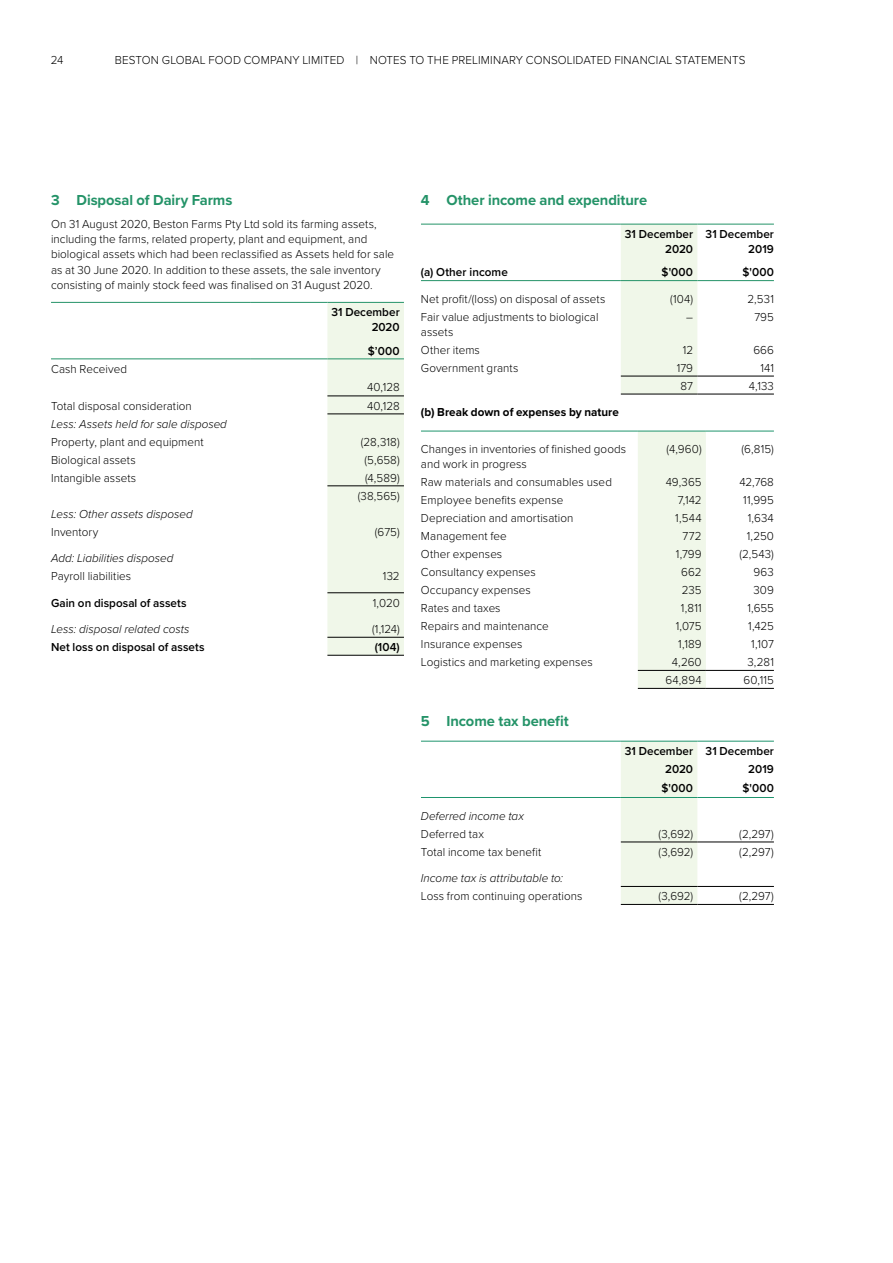
<style>
.page{position:relative;width:893px;height:1263px;background:#fff}
.page>*{position:absolute;margin:0;border:0;box-sizing:border-box;transform-origin:0 0}
.t1{font:700 15px "Proxima Nova";letter-spacing:-.005em;color:#249368}
.t2{font:300 12px/15px "Proxima Nova";letter-spacing:.005em;color:#000}
.t3{font:600 12px/15px "Proxima Nova";letter-spacing:.005em;color:#000;text-align:right}
.t4{font:italic 300 12px "Proxima Nova";color:#000}
.t5{font:700 12px "Proxima Nova";color:#000}
</style>
<div class="page">
<div style="left:327px;top:303px;width:77px;height:352px;background:#f0f7e9"></div>
<hr style="left:327px;top:637px;width:77px;height:1px;background:#000">
<hr style="left:327px;top:655px;width:77px;height:1px;background:#000">
<hr style="left:51px;top:302px;width:200px;height:1px;background:#249368">
<hr style="left:251px;top:302px;width:76px;height:1px;background:#249368">
<hr style="left:327px;top:302px;width:77px;height:1px;background:#249368">
<hr style="left:51px;top:358px;width:200px;height:1px;background:#249368">
<hr style="left:251px;top:358px;width:76px;height:1px;background:#249368">
<hr style="left:327px;top:358px;width:77px;height:1px;background:#249368">
<hr style="left:327px;top:592px;width:77px;height:1px;background:#000">
<hr style="left:327px;top:395px;width:77px;height:1px;background:#000">
<hr style="left:327px;top:413px;width:77px;height:1px;background:#000">
<hr style="left:327px;top:485px;width:77px;height:1px;background:#000">
<div style="left:621px;top:225px;width:76px;height:169px;background:#f0f7e9"></div>
<hr style="left:421px;top:224px;width:200px;height:1px;background:#249368">
<hr style="left:621px;top:224px;width:76px;height:1px;background:#249368">
<hr style="left:697px;top:224px;width:77px;height:1px;background:#249368">
<hr style="left:421px;top:280px;width:200px;height:1px;background:#249368">
<hr style="left:621px;top:280px;width:76px;height:1px;background:#249368">
<hr style="left:697px;top:280px;width:77px;height:1px;background:#249368">
<hr style="left:621px;top:376px;width:76px;height:1px;background:#000">
<hr style="left:697px;top:376px;width:77px;height:1px;background:#000">
<hr style="left:621px;top:394px;width:76px;height:1px;background:#000">
<hr style="left:697px;top:394px;width:77px;height:1px;background:#000">
<div style="left:638px;top:432px;width:68px;height:256px;background:#f0f7e9"></div>
<hr style="left:421px;top:431px;width:217px;height:1px;background:#1e946d">
<hr style="left:638px;top:431px;width:68px;height:1px;background:#1e946d">
<hr style="left:706px;top:431px;width:68px;height:1px;background:#1e946d">
<hr style="left:638px;top:670px;width:68px;height:1px;background:#000">
<hr style="left:706px;top:670px;width:68px;height:1px;background:#000">
<hr style="left:638px;top:688px;width:68px;height:1px;background:#000">
<hr style="left:706px;top:688px;width:68px;height:1px;background:#000">
<div style="left:621px;top:742px;width:76px;height:162px;background:#f0f7e9"></div>
<hr style="left:421px;top:741px;width:200px;height:1px;background:#1e946d">
<hr style="left:621px;top:741px;width:76px;height:1px;background:#1e946d">
<hr style="left:697px;top:741px;width:77px;height:1px;background:#1e946d">
<hr style="left:421px;top:797px;width:200px;height:1px;background:#1e946d">
<hr style="left:621px;top:797px;width:76px;height:1px;background:#1e946d">
<hr style="left:697px;top:797px;width:77px;height:1px;background:#1e946d">
<hr style="left:621px;top:841px;width:76px;height:1px;background:#000">
<hr style="left:697px;top:841px;width:77px;height:1px;background:#000">
<hr style="left:621px;top:886px;width:76px;height:1px;background:#000">
<hr style="left:697px;top:886px;width:77px;height:1px;background:#000">
<hr style="left:621px;top:904px;width:76px;height:1px;background:#000">
<hr style="left:697px;top:904px;width:77px;height:1px;background:#000">
<p class="t2" style="left:51px;top:52px;width:14px">24</p>
<p class="t2" style="left:115px;top:52px;width:632px">BESTON GLOBAL FOOD COMPANY LIMITED | NOTES TO THE PRELIMINARY CONSOLIDATED FINANCIAL STATEMENTS</p>
<p class="t1" style="left:51px;top:189px;width:183px">3 Disposal of Dairy Farms</p>
<p class="t2" style="left:51px;top:216px;width:345px">On 31 August 2020, Beston Farms Pty Ltd sold its farming assets, including the farms, related property, plant and equipment, and biological assets which had been reclassified as Assets held for sale as at 30 June 2020. In addition to these assets, the sale inventory consisting of mainly stock feed was finalised on 31 August 2020.</p>
<p class="t3" style="left:331px;top:304px;width:70px">31 December<br>2020</p>
<p class="t3" style="left:368px;top:343px;width:33px">$’000</p>
<p class="t2" style="left:51px;top:360px;width:78px">Cash Received</p>
<p class="t2" style="left:367px;top:378px;width:34px">40,128</p>
<p class="t2" style="left:51px;top:397px;width:142px">Total disposal consideration</p>
<p class="t2" style="left:367px;top:397px;width:34px">40,128</p>
<p class="t4" style="left:51px;top:415px;width:177px">Less: Assets held for sale disposed</p>
<p class="t2" style="left:51px;top:433px;width:154px">Property, plant and equipment</p>
<p class="t2" style="left:361px;top:433px;width:40px">(28,318)</p>
<p class="t2" style="left:51px;top:451px;width:86px">Biological assets</p>
<p class="t2" style="left:364px;top:451px;width:37px">(5,658)</p>
<p class="t2" style="left:51px;top:469px;width:87px">Intangible assets</p>
<p class="t2" style="left:358px;top:468px;width:43px;line-height:18px;text-align:right">(4,589) (38,565)</p>
<p class="t4" style="left:51px;top:505px;width:143px">Less: Other assets disposed</p>
<p class="t2" style="left:51px;top:523px;width:49px">Inventory</p>
<p class="t2" style="left:375px;top:523px;width:26px">(675)</p>
<p class="t4" style="left:51px;top:549px;width:124px">Add: Liabilities disposed</p>
<p class="t2" style="left:51px;top:568px;width:82px">Payroll liabilities</p>
<p class="t2" style="left:383px;top:568px;width:18px">132</p>
<p class="t3" style="left:51px;top:595px;width:137px">Gain on disposal of assets</p>
<p class="t2" style="left:373px;top:594px;width:28px">1,020</p>
<p class="t4" style="left:51px;top:620px;width:140px">Less: disposal related costs</p>
<p class="t2" style="left:372px;top:621px;width:29px">(1,124)</p>
<p class="t3" style="left:51px;top:639px;width:155px">Net loss on disposal of assets</p>
<p class="t3" style="left:375px;top:639px;width:27px">(104)</p>
<p class="t1" style="left:421px;top:189px;width:228px">4 Other income and expenditure</p>
<p class="t3" style="left:421px;top:264px;width:88px">(a) Other income</p>
<p class="t3" style="left:625px;top:226px;width:70px">31 December<br>2020</p>
<p class="t3" style="left:662px;top:264px;width:33px">$'000</p>
<p class="t3" style="left:706px;top:226px;width:70px">31 December<br>2019</p>
<p class="t3" style="left:742px;top:264px;width:33px">$'000</p>
<p class="t2" style="left:421px;top:291px;width:186px">Net profit/(loss) on disposal of assets</p>
<p class="t2" style="left:670px;top:291px;width:24px">(104)</p>
<p class="t2" style="left:747px;top:291px;width:28px">2,531</p>
<p class="t2" style="left:421px;top:309px;width:179px">Fair value adjustments to biological assets</p>
<p class="t2" style="left:686px;top:309px;width:8px">–</p>
<p class="t2" style="left:754px;top:309px;width:21px">795</p>
<p class="t2" style="left:421px;top:342px;width:61px">Other items</p>
<p class="t2" style="left:683px;top:342px;width:12px">12</p>
<p class="t2" style="left:753px;top:342px;width:22px">666</p>
<p class="t2" style="left:421px;top:360px;width:99px">Government grants</p>
<p class="t2" style="left:677px;top:360px;width:18px">179</p>
<p class="t2" style="left:760px;top:360px;width:15px">141</p>
<p class="t2" style="left:681px;top:378px;width:14px">87</p>
<p class="t2" style="left:749px;top:378px;width:27px">4,133</p>
<p class="t5" style="left:421px;top:403px;width:199px">(b) Break down of expenses by nature</p>
<p class="t2" style="left:421px;top:441px;width:207px">Changes in inventories of finished goods and work in progress</p>
<p class="t2" style="left:666px;top:441px;width:37px">(4,960)</p>
<p class="t2" style="left:741px;top:441px;width:34px">(6,815)</p>
<p class="t2" style="left:421px;top:474px;width:192px">Raw materials and consumables used</p>
<p class="t2" style="left:666px;top:474px;width:37px">49,365</p>
<p class="t2" style="left:739px;top:474px;width:36px">42,768</p>
<p class="t2" style="left:421px;top:492px;width:144px">Employee benefits expense</p>
<p class="t2" style="left:678px;top:492px;width:25px">7,142</p>
<p class="t2" style="left:743px;top:492px;width:32px">11,995</p>
<p class="t2" style="left:421px;top:510px;width:154px">Depreciation and amortisation</p>
<p class="t2" style="left:675px;top:510px;width:28px">1,544</p>
<p class="t2" style="left:748px;top:510px;width:28px">1,634</p>
<p class="t2" style="left:421px;top:528px;width:87px">Management fee</p>
<p class="t2" style="left:683px;top:528px;width:20px">772</p>
<p class="t2" style="left:747px;top:528px;width:29px">1,250</p>
<p class="t2" style="left:421px;top:546px;width:83px">Other expenses</p>
<p class="t2" style="left:676px;top:546px;width:27px">1,799</p>
<p class="t2" style="left:739px;top:546px;width:36px">(2,543)</p>
<p class="t2" style="left:421px;top:564px;width:116px">Consultancy expenses</p>
<p class="t2" style="left:681px;top:564px;width:22px">662</p>
<p class="t2" style="left:754px;top:564px;width:22px">963</p>
<p class="t2" style="left:421px;top:582px;width:111px">Occupancy expenses</p>
<p class="t2" style="left:682px;top:582px;width:21px">235</p>
<p class="t2" style="left:753px;top:582px;width:22px">309</p>
<p class="t2" style="left:421px;top:600px;width:81px">Rates and taxes</p>
<p class="t2" style="left:681px;top:600px;width:22px">1,811</p>
<p class="t2" style="left:747px;top:600px;width:28px">1,655</p>
<p class="t2" style="left:421px;top:618px;width:129px">Repairs and maintenance</p>
<p class="t2" style="left:676px;top:618px;width:27px">1,075</p>
<p class="t2" style="left:748px;top:618px;width:27px">1,425</p>
<p class="t2" style="left:421px;top:636px;width:103px">Insurance expenses</p>
<p class="t2" style="left:678px;top:636px;width:25px">1,189</p>
<p class="t2" style="left:751px;top:636px;width:24px">1,107</p>
<p class="t2" style="left:421px;top:654px;width:173px">Logistics and marketing expenses</p>
<p class="t2" style="left:672px;top:654px;width:31px">4,260</p>
<p class="t2" style="left:747px;top:654px;width:28px">3,281</p>
<p class="t2" style="left:665px;top:672px;width:38px">64,894</p>
<p class="t2" style="left:743px;top:672px;width:32px">60,115</p>
<p class="t1" style="left:421px;top:710px;width:149px">5 Income tax benefit</p>
<p class="t3" style="left:665px;top:741px;width:110px;line-height:18px;text-align:left;text-indent:-40px">31 December 31 December<br>2020</p>
<p class="t3" style="left:748px;top:761px;width:27px">2019</p>
<p class="t3" style="left:662px;top:780px;width:33px">$'000</p>
<p class="t3" style="left:742px;top:780px;width:33px">$'000</p>
<p class="t4" style="left:421px;top:807px;width:104px">Deferred income tax</p>
<p class="t2" style="left:421px;top:825px;width:64px">Deferred tax</p>
<p class="t2" style="left:658px;top:825px;width:36px">(3,692)</p>
<p class="t2" style="left:739px;top:825px;width:36px">(2,297)</p>
<p class="t2" style="left:421px;top:843px;width:122px">Total income tax benefit</p>
<p class="t2" style="left:658px;top:843px;width:36px">(3,692)</p>
<p class="t2" style="left:739px;top:843px;width:36px">(2,297)</p>
<p class="t4" style="left:421px;top:869px;width:144px">Income tax is attributable to:</p>
<p class="t2" style="left:421px;top:888px;width:163px">Loss from continuing operations</p>
<p class="t2" style="left:658px;top:888px;width:36px">(3,692)</p>
<p class="t2" style="left:739px;top:888px;width:36px">(2,297)</p>
</div>
